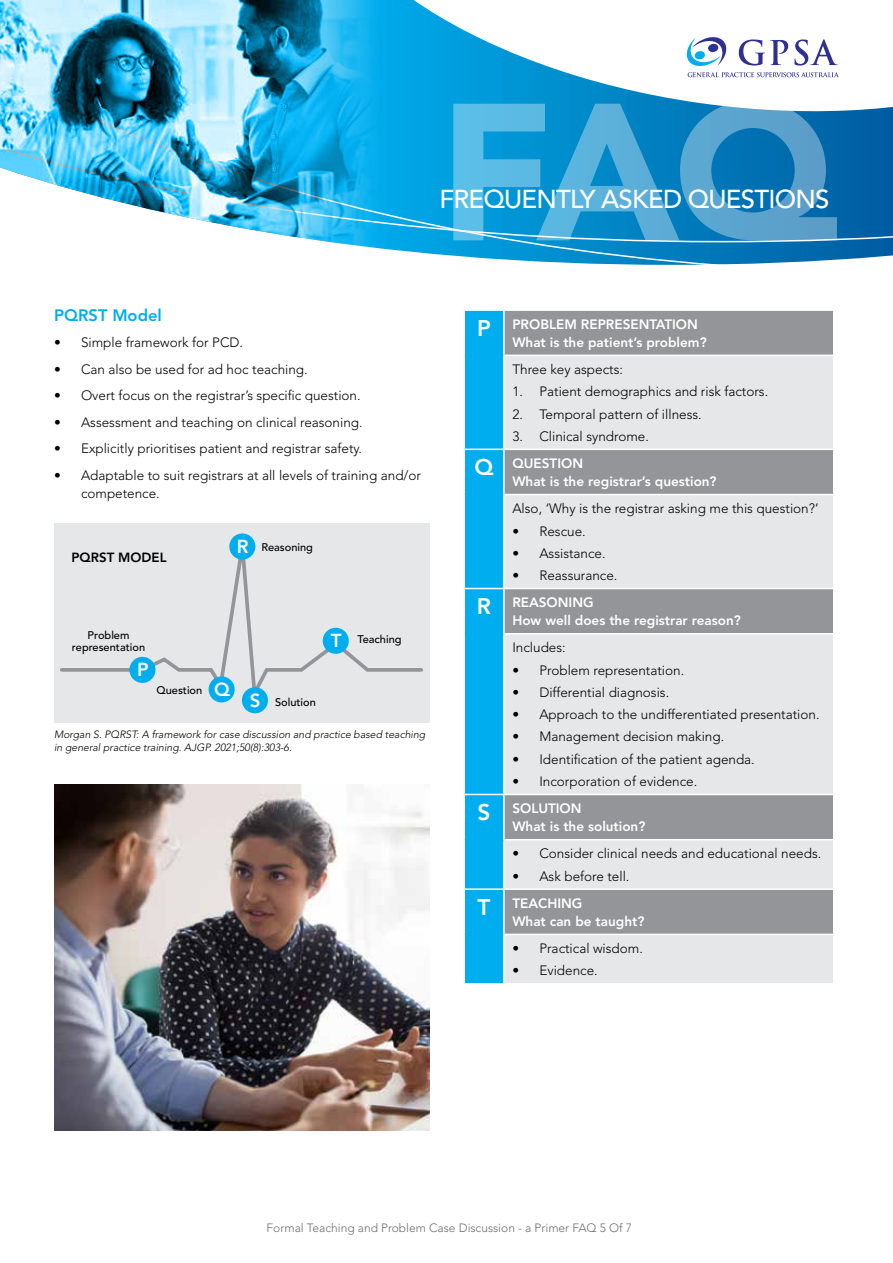
<style>
.page{position:relative;width:893px;height:1263px;background:#fff}
.page>*{position:absolute;margin:0;border:0;box-sizing:border-box;transform-origin:0 0}
.t1{font:900 192.9px "Avenir LT Std";color:#fff}
.t2{font:500 25.8px "Avenir LT Std";letter-spacing:-.03em;color:#fff}
.t3{font:800 18.75px "Avenir LT Std";color:#fff}
.t4{font:800 16.5px "Avenir LT Std";color:#00aeef}
.t5{font:300 13.5px/27.3px "Avenir LT Std";color:#000}
.t6{font:800 13.5px/18px "Avenir LT Std";color:#fff}
.t7{font:800 13.2px "Avenir LT Std";color:#000}
.t8{font:300 12px "Avenir LT Std";color:#6d6e71}
.t9{font:500 11.1px/12.3px "Avenir LT Std";color:#000;text-align:center}
.t10{font:italic 300 10.5px/13.5px "Avenir LT Std";color:#000}
.s1{font-size:22.5px}
.s2{font-weight:800;font-size:22.5px;color:#fff}
.s3{font-weight:800;color:#fff}
</style>
<div class="page">
<svg style="left:381px;top:136px;width:512px;height:129px;background:#0e89c7"></svg>
<svg style="left:381px;top:0;width:512px;height:136px"></svg>
<svg style="left:687px;top:37px;width:39px;height:29px"></svg>
<svg style="left:688px;top:72px;width:151px;height:5px"></svg>
<svg style="left:739px;top:39px;width:49px;height:27px"></svg>
<svg style="left:794px;top:39px;width:44px;height:27px"></svg>
<img style="left:0;top:0;width:381px;height:249px">
<div style="left:465px;top:311px;width:38px;height:672px;background:#00aeef"></div>
<div style="left:505px;top:311px;width:328px;height:44px;background:#939598"></div>
<svg style="left:505px;top:356px;width:328px;height:627px;background:#cecfd1"></svg>
<hr style="left:504px;top:449px;width:330px;height:1px;background:#fff">
<hr style="left:503px;top:494px;width:331px;height:1px;background:#fff">
<hr style="left:504px;top:588px;width:330px;height:1px;background:#fff">
<hr style="left:503px;top:633px;width:331px;height:1px;background:#fff">
<hr style="left:504px;top:794px;width:330px;height:1px;background:#fff">
<hr style="left:503px;top:839px;width:331px;height:1px;background:#fff">
<hr style="left:504px;top:888px;width:330px;height:2px;background:#fff">
<hr style="left:503px;top:934px;width:331px;height:1px;background:#fff">
<hr style="left:463px;top:449px;width:41px;height:1px;background:#fff">
<hr style="left:463px;top:588px;width:41px;height:1px;background:#fff">
<hr style="left:463px;top:794px;width:41px;height:1px;background:#fff">
<hr style="left:463px;top:888px;width:41px;height:2px;background:#fff">
<div style="left:55px;top:523px;width:375px;height:199px;background:#e6e7e8"></div>
<svg style="left:60px;top:534px;width:363px;height:171px"></svg>
<div style="left:129px;top:657px;width:26px;height:26px;background:#00aeef;border-radius:50%"></div>
<div style="left:209px;top:676px;width:26px;height:26px;background:#00aeef;border-radius:50%"></div>
<div style="left:242px;top:687px;width:26px;height:26px;background:#00aeef;border-radius:50%"></div>
<div style="left:323px;top:628px;width:26px;height:26px;background:#00aeef;border-radius:50%"></div>
<div style="left:229px;top:533px;width:26px;height:26px;background:#00aeef;border-radius:50%"></div>
<img style="left:54px;top:784px;width:375px;height:347px">
<h1 class="t1" style="left:438px;top:56px;width:401px">FAQ</h1>
<h2 class="t2" style="left:439px;top:184px;width:391px">FREQUENTLY ASKED QUESTIONS</h2>
<p class="t4" style="left:54px;top:305px;width:109px">PQRST Model</p>
<p class="t5" style="left:54px;top:329px;width:191px">• Simple framework for PCD.</p>
<p class="t5" style="left:54px;top:355px;width:255px">• Can also be used for ad hoc teaching.</p>
<p class="t5" style="left:54px;top:382px;width:308px">• Overt focus on the registrar’s specific question.</p>
<p class="t5" style="left:54px;top:408px;width:310px">• Assessment and teaching on clinical reasoning.</p>
<p class="t5" style="left:54px;top:435px;width:309px">• Explicitly prioritises patient and registrar safety.</p>
<p class="t5" style="left:81px;top:466px;width:342px;line-height:18px;text-indent:-27px">• Adaptable to suit registrars at all levels of training and/or competence.</p>
<p class="t7" style="left:71px;top:549px;width:97px">PQRST MODEL</p>
<h3 class="t3" style="left:237px;top:535px;width:13px">R</h3>
<p class="t9" style="left:261px;top:541px;width:53px">Reasoning</p>
<p class="t9" style="left:72px;top:629px;width:75px">Problem representation</p>
<h3 class="t3" style="left:137px;top:659px;width:13px">P</h3>
<p class="t9" style="left:157px;top:684px;width:47px">Question</p>
<h3 class="t3" style="left:214px;top:678px;width:17px">Q</h3>
<h3 class="t3" style="left:331px;top:629px;width:12px">T</h3>
<p class="t9" style="left:358px;top:633px;width:45px">Teaching</p>
<h3 class="t3" style="left:250px;top:689px;width:12px">S</h3>
<p class="t9" style="left:275px;top:696px;width:42px">Solution</p>
<p class="t10" style="left:54px;top:728px;width:373px">Morgan S. PQRST: A framework for case discussion and practice based teaching in general practice training. AJGP. 2021;50(8):303-6.</p>
<p class="t6" style="left:512px;top:315px;width:196px;text-indent:-35px"><span class="s1">P</span> PROBLEM REPRESENTATION<br>What is the patient’s problem?</p>
<p class="t5" style="left:512px;top:356px;width:112px">Three key aspects:</p>
<p class="t5" style="left:512px;top:378px;width:257px">1. Patient demographics and risk factors.</p>
<p class="t5" style="left:512px;top:400px;width:191px">2. Temporal pattern of illness.</p>
<p class="t5" style="left:474px;top:422px;width:176px;text-indent:38px">3. Clinical syndrome.<br><span class="s2">Q</span> <span class="s3">QUESTION</span></p>
<p class="t6" style="left:512px;top:472px;width:206px">What is the registrar’s question?</p>
<p class="t5" style="left:512px;top:495px;width:308px">Also, ‘Why is the registrar asking me this question?’</p>
<p class="t5" style="left:512px;top:517px;width:75px">• Rescue.</p>
<p class="t5" style="left:512px;top:539px;width:95px">• Assistance.</p>
<p class="t5" style="left:477px;top:562px;width:142px;text-indent:35px">• Reassurance.<br><span class="s2">R</span> <span class="s3">REASONING</span></p>
<p class="t6" style="left:512px;top:612px;width:230px">How well does the registrar reason?</p>
<p class="t5" style="left:512px;top:634px;width:55px">Includes:</p>
<p class="t5" style="left:512px;top:656px;width:173px">• Problem representation.</p>
<p class="t5" style="left:512px;top:679px;width:158px">• Differential diagnosis.</p>
<p class="t5" style="left:512px;top:701px;width:309px">• Approach to the undifferentiated presentation.</p>
<p class="t5" style="left:512px;top:723px;width:213px">• Management decision making.</p>
<p class="t5" style="left:512px;top:745px;width:244px">• Identification of the patient agenda.</p>
<p class="t5" style="left:478px;top:768px;width:221px;text-indent:35px">• Incorporation of evidence.<br><span class="s2">S</span> <span class="s3">SOLUTION</span></p>
<p class="t6" style="left:512px;top:817px;width:134px">What is the solution?</p>
<p class="t5" style="left:512px;top:840px;width:310px">• Consider clinical needs and educational needs.</p>
<p class="t5" style="left:478px;top:862px;width:153px;text-indent:35px">• Ask before tell.<br><span class="s2">T</span> <span class="s3">TEACHING</span></p>
<p class="t6" style="left:512px;top:912px;width:134px">What can be taught?</p>
<p class="t5" style="left:512px;top:935px;width:132px">• Practical wisdom.</p>
<p class="t5" style="left:512px;top:957px;width:87px">• Evidence.</p>
<p class="t8" style="left:267px;top:1220px;width:367px">Formal Teaching and Problem Case Discussion - a Primer FAQ 5 Of 7</p>
</div>
